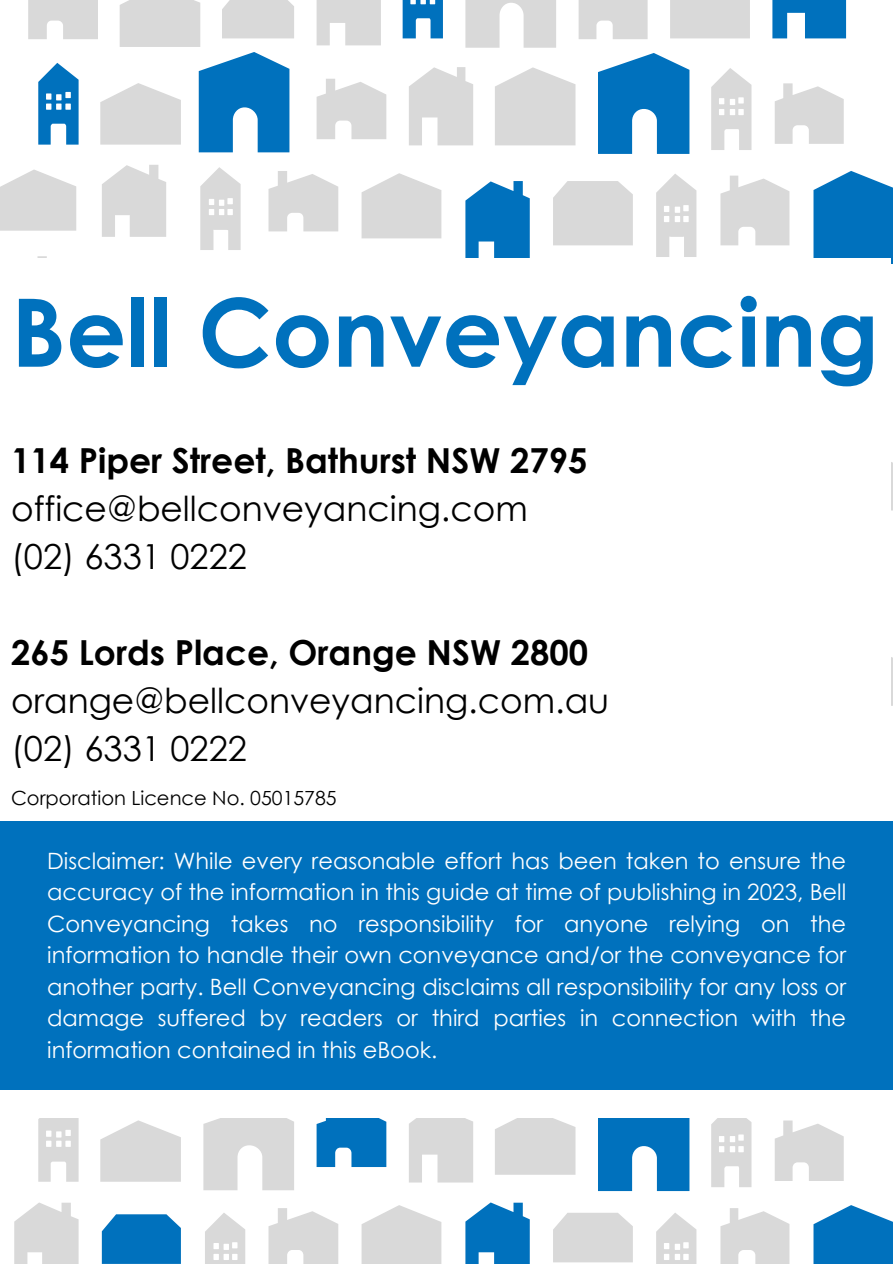
<style>
.page{position:relative;width:893px;height:1264px;background:#fff}
.page>*{position:absolute;margin:0;border:0;box-sizing:border-box;transform-origin:0 0}
.t1{font:700 94.5px "Century Gothic";color:#0071bd}
.t2{font:34.5px/48px "Century Gothic";color:#000}
.t3{font:700 34.5px "Century Gothic";color:#000}
.t4{font:22.5px/31.5px "Century Gothic";color:#fff;text-align:justify}
.t5{font:19.5px "Century Gothic";color:#000}
</style>
<div class="page">
<svg style="left:402px;top:0;width:41px;height:38px"></svg>
<svg style="left:772px;top:0;width:74px;height:38px"></svg>
<svg style="left:598px;top:53px;width:91px;height:101px"></svg>
<svg style="left:465px;top:181px;width:64px;height:77px;background:#2786c7"></svg>
<svg style="left:813px;top:171px;width:79px;height:93px;background:#1b80c3"></svg>
<svg style="left:102px;top:1214px;width:79px;height:49px;background:#107ac1"></svg>
<svg style="left:316px;top:1118px;width:70px;height:48px;background:#1b80c4"></svg>
<svg style="left:598px;top:1118px;width:91px;height:72px;background:#2787c7"></svg>
<svg style="left:465px;top:1202px;width:64px;height:61px"></svg>
<svg style="left:813px;top:1205px;width:79px;height:58px;background:#2887c7"></svg>
<svg style="left:0;top:169px;width:76px;height:62px;background:#dedede"></svg>
<svg style="left:465px;top:0;width:91px;height:48px"></svg>
<svg style="left:316px;top:0;width:65px;height:45px;background:#ddd"></svg>
<svg style="left:102px;top:165px;width:64px;height:72px"></svg>
<svg style="left:200px;top:167px;width:40px;height:83px"></svg>
<svg style="left:28px;top:0;width:266px;height:152px"></svg>
<svg style="left:316px;top:79px;width:70px;height:60px"></svg>
<div style="left:670px;top:0;width:79px;height:38px;background:#d9d9d9"></div>
<svg style="left:409px;top:67px;width:64px;height:78px"></svg>
<svg style="left:495px;top:67px;width:80px;height:78px;background:#ddd"></svg>
<svg style="left:361px;top:173px;width:80px;height:65px;background:#dedede"></svg>
<svg style="left:711px;top:68px;width:40px;height:82px"></svg>
<svg style="left:775px;top:83px;width:68px;height:61px"></svg>
<svg style="left:578px;top:0;width:69px;height:39px;background:#ddd"></svg>
<svg style="left:268px;top:171px;width:70px;height:60px"></svg>
<div style="left:553px;top:181px;width:79px;height:64px;background:#d9d9d9"></div>
<svg style="left:656px;top:174px;width:40px;height:83px"></svg>
<svg style="left:720px;top:176px;width:69px;height:69px"></svg>
<svg style="left:37px;top:256px;width:10px;height:2px"></svg>
<svg style="left:100px;top:1120px;width:81px;height:61px"></svg>
<svg style="left:203px;top:1118px;width:91px;height:72px"></svg>
<svg style="left:14px;top:1202px;width:65px;height:61px"></svg>
<svg style="left:38px;top:1118px;width:41px;height:63px"></svg>
<svg style="left:205px;top:1213px;width:40px;height:50px"></svg>
<svg style="left:409px;top:1118px;width:64px;height:64px;background:#ddd"></svg>
<div style="left:495px;top:1118px;width:80px;height:56px;background:#d9d9d9"></div>
<svg style="left:361px;top:1205px;width:80px;height:58px"></svg>
<svg style="left:711px;top:1118px;width:40px;height:69px"></svg>
<svg style="left:775px;top:1120px;width:68px;height:60px"></svg>
<svg style="left:268px;top:1208px;width:70px;height:55px"></svg>
<div style="left:553px;top:1213px;width:79px;height:49px;background:#d9d9d9"></div>
<svg style="left:656px;top:1213px;width:40px;height:50px"></svg>
<svg style="left:720px;top:1208px;width:69px;height:55px"></svg>
<div style="left:0;top:258px;width:891px;height:859px;background:#fff"></div>
<div style="left:0;top:821px;width:892px;height:268px;background:#0071bd"></div>
<h1 class="t1" style="left:11px;top:272px;width:869px">Bell Conveyancing</h1>
<h2 class="t3" style="left:11px;top:438px;width:577px">114 Piper Street, Bathurst NSW 2795</h2>
<h2 class="t2" style="left:11px;top:483px;width:518px">office@bellconveyancing.com (02) 6331 0222</h2>
<h2 class="t3" style="left:11px;top:630px;width:578px">265 Lords Place, Orange NSW 2800</h2>
<h2 class="t2" style="left:11px;top:675px;width:599px">orange@bellconveyancing.com.au (02) 6331 0222</h2>
<p class="t5" style="left:11px;top:785px;width:327px">Corporation Licence No. 05015785</p>
<p class="t4" style="left:47px;top:844px;width:800px">Disclaimer: While every reasonable effort has been taken to ensure the accuracy of the information in this guide at time of publishing in 2023, Bell Conveyancing takes no responsibility for anyone relying on the information to handle their own conveyance and/or the conveyance for another party. Bell Conveyancing disclaims all responsibility for any loss or damage suffered by readers or third parties in connection with the information contained in this eBook.</p>
</div>
